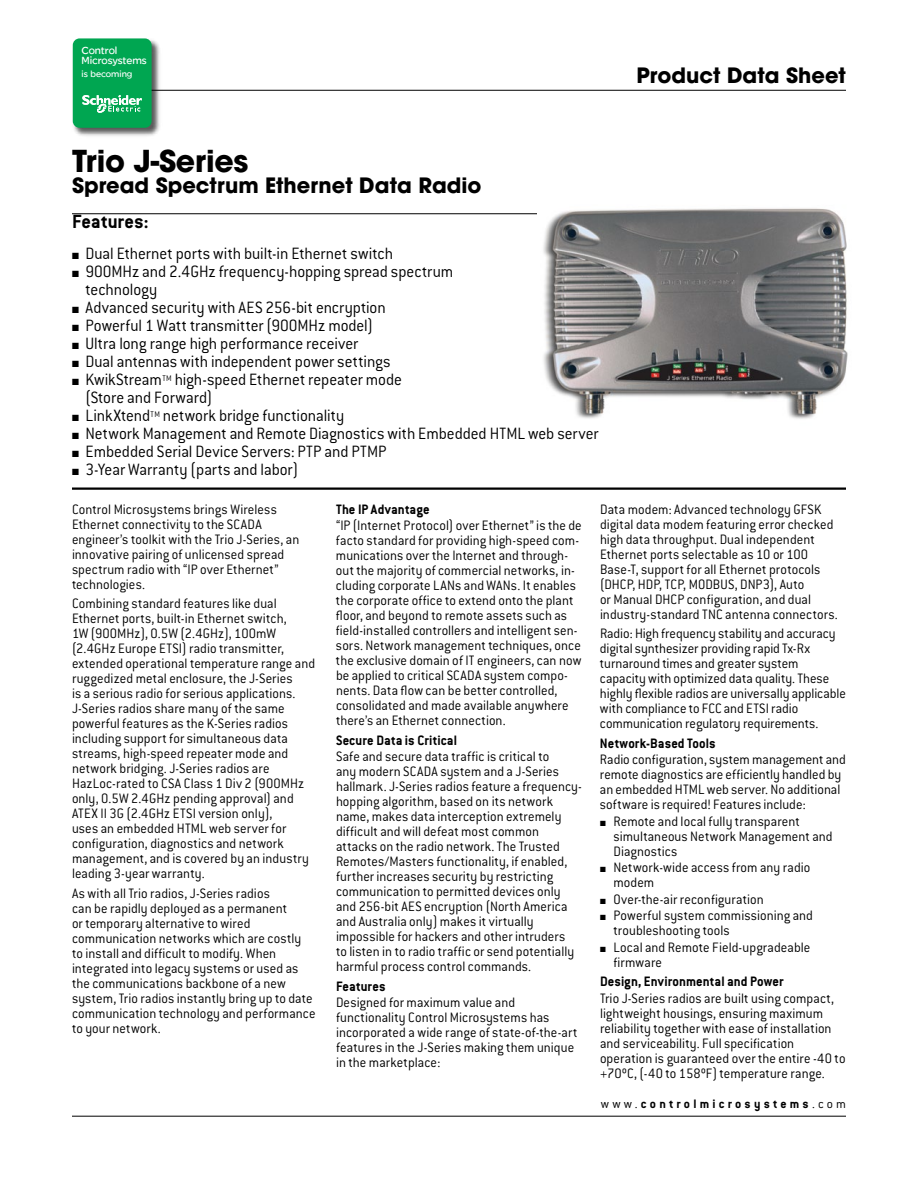
<style>
.page{position:relative;width:918px;height:1188px;background:#fff}
.page>*{position:absolute;margin:0;border:0;box-sizing:border-box;transform-origin:0 0}
.t1{font:700 30px "Avant Garde";letter-spacing:-.01em;color:#000}
.t2{font:700 21px "Avant Garde";color:#000}
.t3{font:700 21px "Conduit ITC";letter-spacing:-.005em;color:#000}
.t4{font:300 18px/18px "Conduit ITC";letter-spacing:-.005em;color:#000;scale:.95 1}
.t5{font:300 15px/15px "Conduit ITC";letter-spacing:.005em;color:#000;scale:.95 1}
.t6{font:700 15px "Conduit ITC";letter-spacing:.005em;color:#000;scale:.95 1}
.t7{font:700 13.5px "Conduit ITC";letter-spacing:.24em;color:#000}
.t8{font:10.95px/10.5px "SE Optimist";letter-spacing:-.01em;color:#fff}
.t9{font:9.45px "SE Optimist";color:#fff}
.s1{font-weight:300}
</style>
<div class="page">
<img style="left:523px;top:208px;width:325px;height:211px">
<hr style="left:98px;top:90px;width:748px;height:1px;background:#000">
<hr style="left:72px;top:1116px;width:774px;height:1px;background:#000">
<hr style="left:72px;top:487px;width:774px;height:3px;background:#000">
<hr style="left:72px;top:213px;width:465px;height:1px;background:#000">
<img style="left:72px;top:40px;width:91px;height:96px">
<div style="left:73px;top:38px;width:79px;height:90px;background:#00a651;border-radius:7px"></div>
<svg style="left:82px;top:95px;width:60px;height:18px"></svg>
<p class="t8" style="left:82px;top:45px;width:67px">Control<br>Microsystems</p>
<p class="t9" style="left:82px;top:69px;width:52px">is becoming</p>
<h2 class="t2" style="left:637px;top:61px;width:211px">Product Data Sheet</h2>
<h1 class="t1" style="left:72px;top:142px;width:178px">Trio J-Series</h1>
<h2 class="t2" style="left:72px;top:172px;width:411px">Spread Spectrum Ethernet Data Radio</h2>
<h2 class="t3" style="left:72px;top:209px;width:78px">Features:</h2>
<p class="t4" style="left:72px;top:244px;width:340px">■ Dual Ethernet ports with built-in Ethernet switch</p>
<p class="t4" style="left:86px;top:262px;width:389px;text-indent:-14px">■ 900MHz and 2.4GHz frequency-hopping spread spectrum technology</p>
<p class="t4" style="left:72px;top:298px;width:332px">■ Advanced security with AES 256-bit encryption</p>
<p class="t4" style="left:72px;top:316px;width:318px">■ Powerful 1 Watt transmitter (900MHz model)</p>
<p class="t4" style="left:72px;top:334px;width:303px">■ Ultra long range high performance receiver</p>
<p class="t4" style="left:72px;top:352px;width:337px">■ Dual antennas with independent power settings</p>
<p class="t4" style="left:86px;top:370px;width:335px;text-indent:-14px">■ KwikStream<sup>TM</sup> high-speed Ethernet repeater mode (Store and Forward)</p>
<p class="t4" style="left:72px;top:406px;width:288px">■ LinkXtend<sup>TM</sup> network bridge functionality</p>
<p class="t4" style="left:72px;top:424px;width:556px">■ Network Management and Remote Diagnostics with Embedded HTML web server</p>
<p class="t4" style="left:72px;top:442px;width:332px">■ Embedded Serial Device Servers: PTP and PTMP</p>
<p class="t4" style="left:72px;top:460px;width:239px">■ 3-Year Warranty (parts and labor)</p>
<p class="t5" style="left:72px;top:501px;width:241px">Control Microsystems brings Wireless Ethernet connectivity to the SCADA engineer’s toolkit with the Trio J-Series, an innovative pairing of unlicensed spread spectrum radio with “IP over Ethernet” technologies.</p>
<p class="t5" style="left:72px;top:596px;width:257px">Combining standard features like dual Ethernet ports, built-in Ethernet switch,<br>1W (900MHz), 0.5W (2.4GHz), 100mW (2.4GHz Europe ETSI) radio transmitter, extended operational temperature range and ruggedized metal enclosure, the J-Series<br>is a serious radio for serious applications.<br>J-Series radios share many of the same powerful features as the K-Series radios including support for simultaneous data streams, high-speed repeater mode and network bridging. J-Series radios are HazLoc-rated to CSA Class 1 Div 2 (900MHz only, 0.5W 2.4GHz pending approval) and ATEX II 3G (2.4GHz ETSI version only),<br>uses an embedded HTML web server for configuration, diagnostics and network management, and is covered by an industry leading 3-year warranty.</p>
<p class="t5" style="left:72px;top:885px;width:258px">As with all Trio radios, J-Series radios<br>can be rapidly deployed as a permanent<br>or temporary alternative to wired communication networks which are costly to install and difficult to modify. When integrated into legacy systems or used as the communications backbone of a new system, Trio radios instantly bring up to date communication technology and performance to your network.</p>
<p class="t5" style="left:600px;top:501px;width:252px">Data modem: Advanced technology GFSK digital data modem featuring error checked high data throughput. Dual independent Ethernet ports selectable as 10 or 100<br>Base-T, support for all Ethernet protocols (DHCP, HDP, TCP, MODBUS, DNP3), Auto<br>or Manual DHCP configuration, and dual industry-standard TNC antenna connectors.</p>
<p class="t5" style="left:600px;top:626px;width:260px">Radio: High frequency stability and accuracy digital synthesizer providing rapid Tx-Rx turnaround times and greater system capacity with optimized data quality. These highly flexible radios are universally applicable with compliance to FCC and ETSI radio communication regulatory requirements.</p>
<p class="t6" style="left:600px;top:734px;width:123px">Network-Based Tools</p>
<p class="t5" style="left:600px;top:752px;width:260px">Radio configuration, system management and remote diagnostics are efficiently handled by an embedded HTML web server. No additional software is required! Features include:</p>
<p class="t5" style="left:614px;top:813px;width:232px;text-indent:-14px">■ Remote and local fully transparent simultaneous Network Management and<br>Diagnostics</p>
<p class="t5" style="left:614px;top:860px;width:209px;text-indent:-14px">■ Network-wide access from any radio modem</p>
<p class="t5" style="left:600px;top:891px;width:174px">■ Over-the-air reconfiguration</p>
<p class="t5" style="left:614px;top:908px;width:212px;text-indent:-14px">■ Powerful system commissioning and troubleshooting tools</p>
<p class="t5" style="left:614px;top:939px;width:209px;text-indent:-14px">■ Local and Remote Field-upgradeable firmware</p>
<p class="t6" style="left:600px;top:973px;width:195px">Design, Environmental and Power</p>
<p class="t5" style="left:600px;top:990px;width:260px">Trio J-Series radios are built using compact, lightweight housings, ensuring maximum reliability together with ease of installation and serviceability. Full specification operation is guaranteed over the entire -40 to +70ºC, (-40 to 158ºF) temperature range.</p>
<p class="t6" style="left:336px;top:500px;width:100px">The IP Advantage</p>
<p class="t5" style="left:336px;top:518px;width:260px">“IP (Internet Protocol) over Ethernet” is the de facto standard for providing high-speed com&shy;munications over the Internet and through&shy;out the majority of commercial networks, in&shy;cluding corporate LANs and WANs. It enables the corporate office to extend onto the plant floor, and beyond to remote assets such as field-installed controllers and intelligent sen&shy;sors. Network management techniques, once the exclusive domain of IT engineers, can now be applied to critical SCADA system compo&shy;nents. Data flow can be better controlled, consolidated and made available anywhere there’s an Ethernet connection.</p>
<p class="t6" style="left:336px;top:731px;width:129px">Secure Data is Critical</p>
<p class="t5" style="left:336px;top:749px;width:260px">Safe and secure data traffic is critical to<br>any modern SCADA system and a J-Series hallmark. J-Series radios feature a frequency&shy;hopping algorithm, based on its network name, makes data interception extremely difficult and will defeat most common attacks on the radio network. The Trusted Remotes/Masters functionality, if enabled, further increases security by restricting communication to permitted devices only and 256-bit AES encryption (North America and Australia only) makes it virtually impossible for hackers and other intruders<br>to listen in to radio traffic or send potentially harmful process control commands.</p>
<p class="t6" style="left:336px;top:977px;width:54px">Features</p>
<p class="t5" style="left:336px;top:995px;width:256px">Designed for maximum value and functionality Control Microsystems has incorporated a wide range of state-of-the-art features in the J-Series making them unique in the marketplace:</p>
<p class="t7" style="left:601px;top:1096px;width:247px"><span class="s1">www.</span>controlmicrosystems<span class="s1">.com</span></p>
</div>
